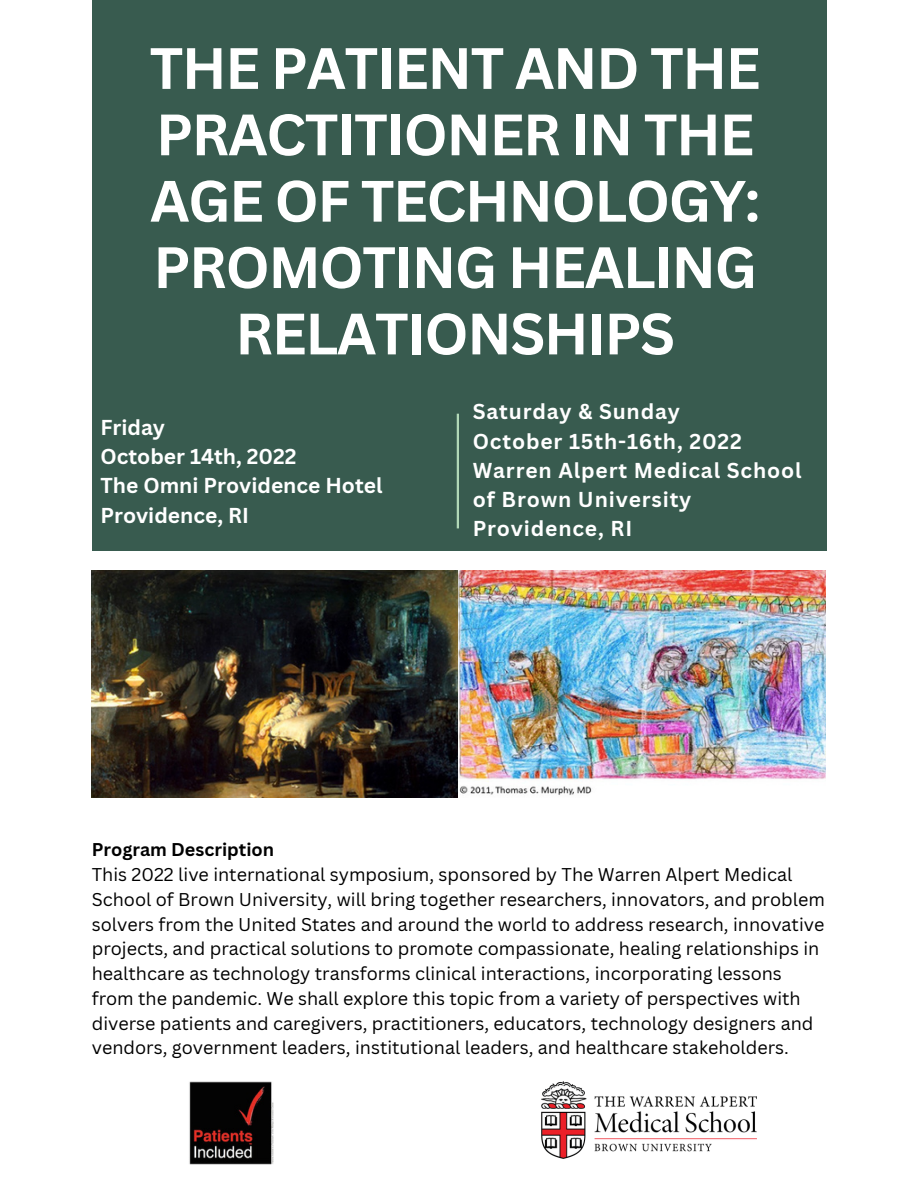
<style>
.page{position:relative;width:918px;height:1188px;background:#fff}
.page>*{position:absolute;margin:0;border:0;box-sizing:border-box;transform-origin:0 0}
.t1{font:700 57px/66.3px "Canva Sans";letter-spacing:-.025em;color:#fff;text-align:center}
.t2{font:700 21px/29.2px "Canva Sans";letter-spacing:.04em;color:#fff}
.t3{font:700 21px/29.2px "Canva Sans";color:#fff}
.t4{font:18px/24.8px "Canva Sans";color:#000}
.t5{font:700 18px "Canva Sans";color:#000}
</style>
<div class="page">
<div style="left:92px;top:0;width:734px;height:400px;background:#385b4f"></div>
<div style="left:92px;top:387px;width:734px;height:163px;background:#385b4f"></div>
<img style="left:92px;top:570px;width:734px;height:228px">
<hr style="left:457px;top:414px;width:2px;height:114px;background:#b1d8b7">
<img style="left:189px;top:1081px;width:85px;height:84px">
<img style="left:542px;top:1081px;width:215px;height:78px">
<h1 class="t1" style="left:150px;top:34px;width:613px">THE PATIENT AND THE<br>PRACTITIONER IN THE<br>AGE OF TECHNOLOGY:<br>PROMOTING HEALING<br>RELATIONSHIPS</h1>
<p class="t3" style="left:100px;top:412px;width:284px">Friday<br>October 14th, 2022<br>The Omni Providence Hotel<br>Providence, RI</p>
<p class="t2" style="left:473px;top:396px;width:330px">Saturday &amp; Sunday<br>October 15th-16th, 2022<br>Warren Alpert Medical School of Brown University<br>Providence, RI</p>
<p class="t5" style="left:92px;top:837px;width:184px">Program Description</p>
<p class="t4" style="left:92px;top:862px;width:735px">This 2022 live international symposium, sponsored by The Warren Alpert Medical School of Brown University, will bring together researchers, innovators, and problem solvers from the United States and around the world to address research, innovative projects, and practical solutions to promote compassionate, healing relationships in healthcare as technology transforms clinical interactions, incorporating lessons from the pandemic. We shall explore this topic from a variety of perspectives with diverse patients and caregivers, practitioners, educators, technology designers and vendors, government leaders, institutional leaders, and healthcare stakeholders.</p>
</div>
